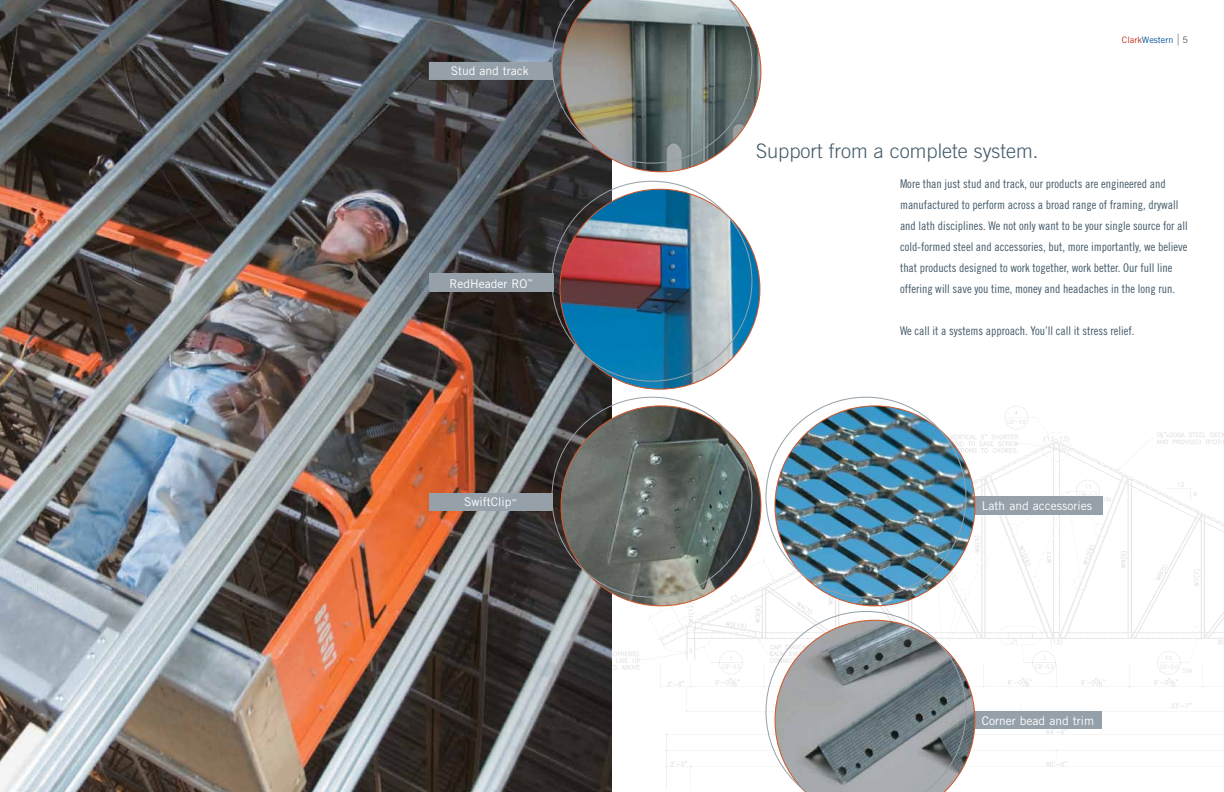
<style>
.page{position:relative;width:1224px;height:792px;background:#fff}
.page>*{position:absolute;margin:0;border:0;box-sizing:border-box;transform-origin:0 0}
.t1{font:300 20px "Trade Gothic";color:#425968}
.t2{font:12px/21px "Trade Gothic Cond Eighteen";color:#425968}
.t3{font:12px "Trade Gothic";color:#fff}
.t4{font:9px "Trade Gothic";color:#005295}
.t5{font:5.2px "Trade Gothic";color:#fff}
.s1{color:#c0311a}
.s2{color:#425968}
</style>
<div class="page">
<img style="left:612px;top:291px;width:612px;height:499px">
<img style="left:0;top:0;width:612px;height:792px">
<svg style="left:1178px;top:34px;width:1px;height:12px"></svg>
<img style="left:560px;top:189px;width:200px;height:200px;border-radius:100px">
<div style="left:429px;top:274px;width:124px;height:18px;background:#95a0a9"></div>
<img style="left:561px;top:406px;width:200px;height:200px;border-radius:100px">
<div style="left:429px;top:493px;width:123px;height:18px;background:#95a0a9"></div>
<div style="left:974px;top:711px;width:128px;height:18px;background:#95a0a9"></div>
<svg style="left:765px;top:611px;width:210px;height:181px"></svg>
<div style="left:972px;top:496px;width:130px;height:18px;background:#95a0a9"></div>
<img style="left:775px;top:406px;width:200px;height:200px;border-radius:100px">
<svg style="left:429px;top:0;width:332px;height:172px;background:#6c7070"></svg>
<p class="t3" style="left:451px;top:64px;width:80px">Stud and track</p>
<p class="t3" style="left:449px;top:276px;width:80px">RedHeader RO</p>
<p class="t5" style="left:527px;top:278px;width:7px">™</p>
<p class="t3" style="left:464px;top:495px;width:49px">SwiftClip</p>
<p class="t5" style="left:512px;top:498px;width:7px">™</p>
<h1 class="t1" style="left:756px;top:139px;width:284px">Support from a complete system.</h1>
<p class="t4" style="left:1122px;top:34px;width:68px"><span class="s1">Clark</span>Western <span class="s2">5</span></p>
<p class="t2" style="left:900px;top:173px;width:289px">More than just stud and track, our products are engineered and manufactured to perform across a broad range of framing, drywall and lath disciplines. We not only want to be your single source for all cold-formed steel and accessories, but, more importantly, we believe that products designed to work together, work better. Our full line offering will save you time, money and headaches in the long run.</p>
<p class="t2" style="left:900px;top:320px;width:236px">We call it a systems approach. You’ll call it stress relief.</p>
<p class="t3" style="left:982px;top:498px;width:112px">Lath and accessories</p>
<p class="t3" style="left:982px;top:713px;width:114px">Corner bead and trim</p>
</div>
